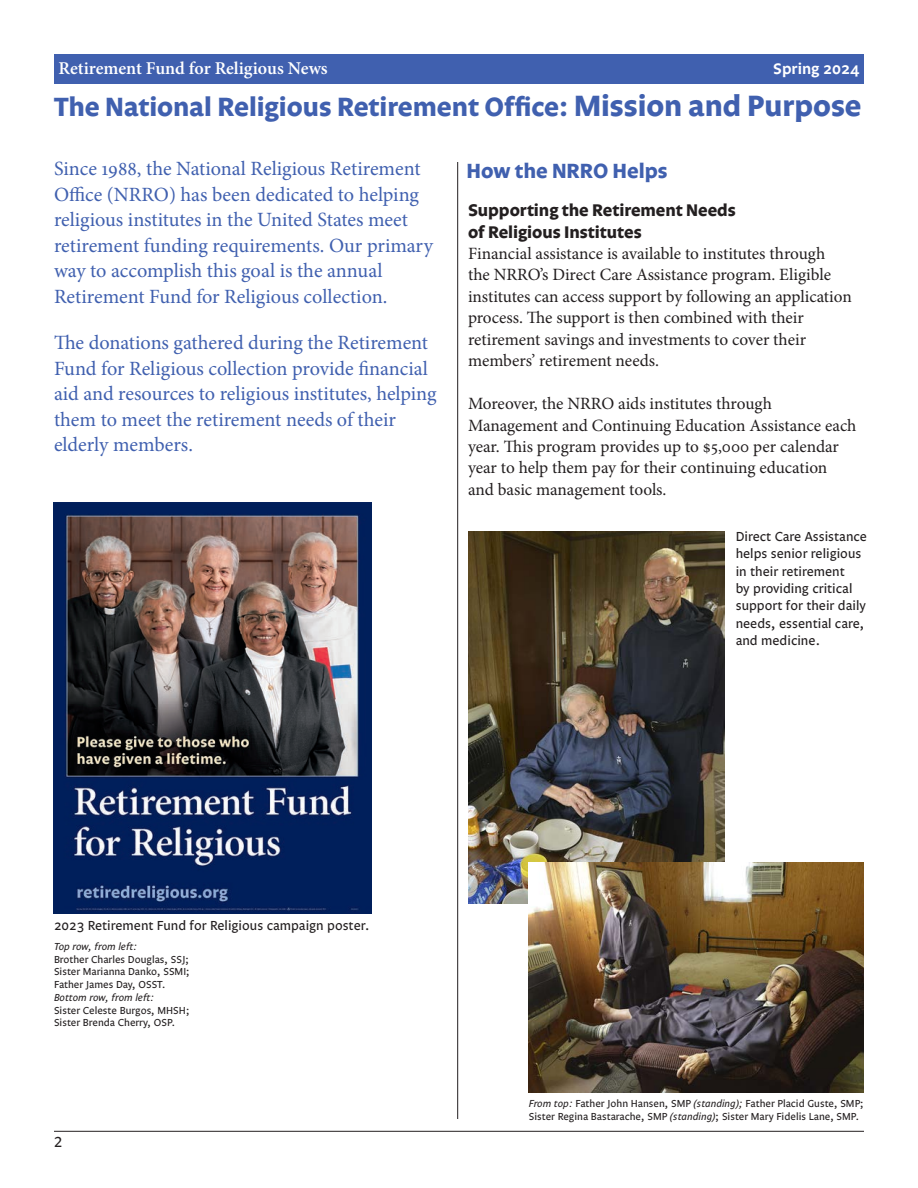
<style>
.page{position:relative;width:918px;height:1188px;background:#fff}
.page>*{position:absolute;margin:0;border:0;box-sizing:border-box;transform-origin:0 0}
.Story_Head{font:700 27px "Legato Pro";color:#4060af}
.Large_Subhead{font:700 21px "Legato Pro";color:#4060af}
.Text{font:20.25px/25.5px "Minion Pro";color:#4060af}
.t1{font:600 18px "Minion Pro";letter-spacing:-.005em;color:#fff}
.Text-2{font:17.25px/21.5px "Minion Pro";letter-spacing:-.005em;color:#231f20}
.Text_Subhead_1{font:700 17.25px/21.5px "Legato Pro";color:#231f20}
.t2{font:600 15.75px "Legato Pro";color:#fff}
.t3{font:15px "Legato Pro";color:#231f20}
.t4{font:13.5px/17.4px "Legato Pro";color:#231f20}
.PHOTO_IDS{font:10.5px/12.8px "Legato Pro";color:#231f20}
.s1{font-size:30px}
.s2{font-style:italic}
</style>
<div class="page">
<hr style="left:54px;top:1131px;width:810px;height:1px;background:#231f20">
<div style="left:54px;top:54px;width:810px;height:30px;background:#4060af"></div>
<img style="left:54px;top:502px;width:318px;height:412px">
<img style="left:468px;top:532px;width:256px;height:371px">
<img style="left:529px;top:862px;width:335px;height:230px">
<hr style="left:457px;top:162px;width:1px;height:957px;background:#231f20">
<p class="t1" style="left:58px;top:56px;width:271px">Retirement Fund for Religious News</p>
<p class="t2" style="left:773px;top:59px;width:88px">Spring 2024</p>
<p class="Story_Head" style="left:54px;top:91px;width:809px">The National Religious Retirement Office: <span class="s1">Mission and Purpose</span></p>
<p class="Text" style="left:54px;top:156px;width:380px">Since 1988, the National Religious Retirement Office (NRRO) has been dedicated to helping religious institutes in the United States meet retirement funding requirements. Our primary way to accomplish this goal is the annual Retirement Fund for Religious collection.</p>
<p class="Text" style="left:54px;top:330px;width:384px">The donations gathered during the Retirement Fund for Religious collection provide financial aid and resources to religious institutes, helping them to meet the retirement needs of their elderly members.</p>
<p class="Large_Subhead" style="left:466px;top:158px;width:203px">How the NRRO Helps</p>
<p class="Text_Subhead_1" style="left:468px;top:200px;width:269px">Supporting the Retirement Needs of Religious Institutes</p>
<p class="Text-2" style="left:468px;top:243px;width:385px">Financial assistance is available to institutes through<br>the NRRO’s Direct Care Assistance program. Eligible institutes can access support by following an application process. The support is then combined with their retirement savings and investments to cover their members’ retirement needs.</p>
<p class="Text-2" style="left:468px;top:393px;width:390px">Moreover, the NRRO aids institutes through Management and Continuing Education Assistance each year. This program provides up to $5,000 per calendar year to help them pay for their continuing education and basic management tools.</p>
<p class="t4" style="left:736px;top:528px;width:133px">Direct Care Assistance helps senior religious in their retirement<br>by providing critical support for their daily needs, essential care, and medicine.</p>
<p class="t4" style="left:54px;top:917px;width:317px">2023 Retirement Fund for Religious campaign poster.</p>
<p class="PHOTO_IDS" style="left:54px;top:940px;width:137px"><span class="s2">Top row, from left:<br></span>Brother Charles Douglas, SSJ;<br>Sister Marianna Danko, SSMI;<br>Father James Day, OSST.<br><span class="s2">Bottom row, from left:<br></span>Sister Celeste Burgos, MHSH;<br>Sister Brenda Cherry, OSP.</p>
<p class="t3" style="left:54px;top:1133px;width:10px">2</p>
<p class="PHOTO_IDS" style="left:529px;top:1098px;width:337px"><span class="s2">From top:</span> Father John Hansen, SMP <span class="s2">(standing);</span> Father Placid Guste, SMP;<br>Sister Regina Bastarache, SMP <span class="s2">(standing)</span>; Sister Mary Fidelis Lane, SMP.</p>
</div>
